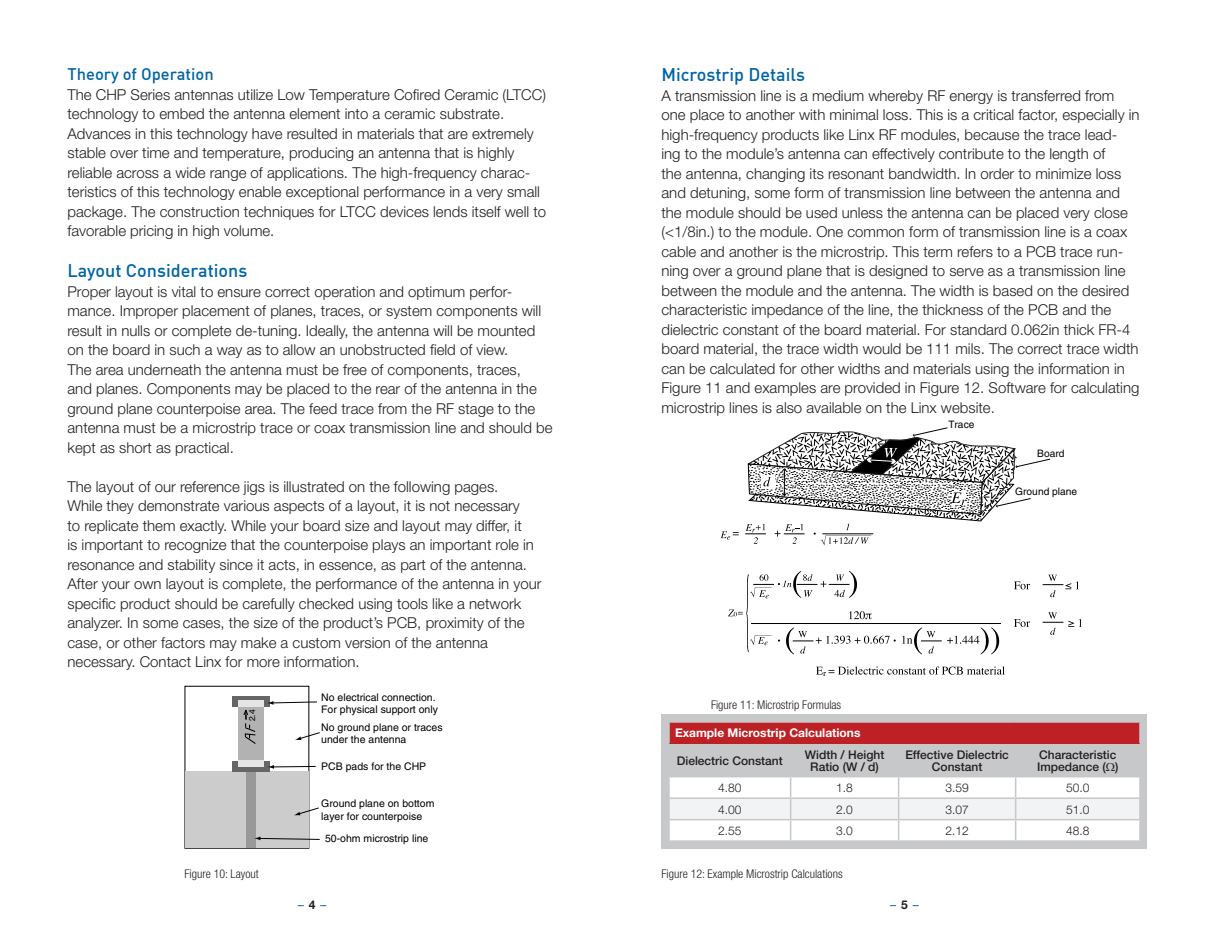
<style>
.page{position:relative;width:1215px;height:945px;background:#fff}
.page>*{position:absolute;margin:0;border:0;box-sizing:border-box;transform-origin:0 0}
.t1{font:500 18px "DIN Offc";color:#0065a4}
.t2{font:500 16.5px "DIN Offc";color:#0065a4}
.t3{font:300 15px/19.5px "Helvetica Neue";color:#231f20}
.t4{font:500 12px/12px "Helvetica Neue";color:#231f20;text-align:center}
.t5{font:300 condensed 12px "Helvetica Neue";color:#231f20}
.t6{font:300 12px "Helvetica Neue";color:#231f20}
.t7{font:700 12px "Helvetica Neue";color:#fff}
.t8{font:12px "Helvetica Neue";color:#0065a4}
.t9{font:10.5px/12.8px "Helvetica";color:#000}
.t10{font:10.2px "Helvetica";color:#000}
.t11{font:8.55px "Helvetica";color:#000}
.s1{font-weight:700;color:#231f20}
</style>
<div class="page">
<div style="left:185px;top:772px;width:123px;height:76px;background:#ccc"></div>
<div style="left:246px;top:771px;width:9px;height:77px;background:#999"></div>
<div style="left:232px;top:761px;width:37px;height:11px;background:#666"></div>
<div style="left:232px;top:696px;width:37px;height:11px;background:#666"></div>
<div style="left:238px;top:707px;width:25px;height:54px;background:#b2b2b2"></div>
<svg style="left:243px;top:709px;width:13px;height:35px"></svg>
<div style="left:238px;top:700px;width:25px;height:7px;background:#e5e5e5"></div>
<div style="left:238px;top:761px;width:25px;height:6px;background:#e5e5e5"></div>
<svg style="left:295px;top:732px;width:25px;height:8px"></svg>
<svg style="left:295px;top:807px;width:24px;height:8px"></svg>
<svg style="left:268px;top:701px;width:49px;height:4px"></svg>
<svg style="left:254px;top:837px;width:66px;height:3px"></svg>
<svg style="left:268px;top:765px;width:48px;height:4px"></svg>
<svg style="left:721px;top:531px;width:18px;height:9px"></svg>
<svg style="left:902px;top:627px;width:97px;height:27px"></svg>
<svg style="left:1014px;top:619px;width:16px;height:8px"></svg>
<svg style="left:1043px;top:612px;width:39px;height:23px"></svg>
<svg style="left:816px;top:666px;width:189px;height:10px"></svg>
<svg style="left:1014px;top:581px;width:16px;height:8px"></svg>
<svg style="left:1043px;top:575px;width:36px;height:22px"></svg>
<hr style="left:751px;top:623px;width:250px;height:1px;background:#000">
<svg style="left:728px;top:571px;width:168px;height:83px"></svg>
<svg style="left:745px;top:427px;width:306px;height:118px"></svg>
<div style="left:662px;top:714px;width:486px;height:135px;background:#c7c8ca"></div>
<div style="left:669px;top:722px;width:471px;height:21px;background:#be2125"></div>
<svg style="left:669px;top:777px;width:471px;height:63px;background:#f7f7f7"></svg>
<hr style="left:1139px;top:820px;width:2px;height:20px;background:#c7c8ca">
<hr style="left:668px;top:721px;width:123px;height:2px;background:#c7c8ca">
<hr style="left:668px;top:723px;width:2px;height:20px;background:#c7c8ca">
<hr style="left:791px;top:721px;width:108px;height:2px;background:#c7c8ca">
<hr style="left:899px;top:721px;width:117px;height:2px;background:#c7c8ca">
<hr style="left:1016px;top:721px;width:125px;height:2px;background:#c7c8ca">
<hr style="left:1139px;top:723px;width:2px;height:20px;background:#c7c8ca">
<p class="t2" style="left:68px;top:64px;width:148px">Theory of Operation</p>
<p class="t3" style="left:68px;top:84px;width:480px">The CHP Series antennas utilize Low Temperature Cofired Ceramic (LTCC) technology to embed the antenna element into a ceramic substrate.<br>Advances in this technology have resulted in materials that are extremely stable over time and temperature, producing an antenna that is highly reliable across a wide range of applications. The high-frequency charac&shy;teristics of this technology enable exceptional performance in a very small package. The construction techniques for LTCC devices lends itself well to favorable pricing in high volume.</p>
<p class="t1" style="left:68px;top:259px;width:182px">Layout Considerations</p>
<p class="t3" style="left:68px;top:281px;width:487px">Proper layout is vital to ensure correct operation and optimum perfor&shy;mance. Improper placement of planes, traces, or system components will result in nulls or complete de-tuning. Ideally, the antenna will be mounted on the board in such a way as to allow an unobstructed field of view.<br>The area underneath the antenna must be free of components, traces,<br>and planes. Components may be placed to the rear of the antenna in the ground plane counterpoise area. The feed trace from the RF stage to the antenna must be a microstrip trace or coax transmission line and should be kept as short as practical.</p>
<p class="t3" style="left:68px;top:476px;width:476px">The layout of our reference jigs is illustrated on the following pages.<br>While they demonstrate various aspects of a layout, it is not necessary<br>to replicate them exactly. While your board size and layout may differ, it<br>is important to recognize that the counterpoise plays an important role in resonance and stability since it acts, in essence, as part of the antenna.<br>After your own layout is complete, the performance of the antenna in your specific product should be carefully checked using tools like a network analyzer. In some cases, the size of the product’s PCB, proximity of the case, or other factors may make a custom version of the antenna necessary. Contact Linx for more information.</p>
<p class="t11" style="left:247px;top:721px;width:13px;rotate:-90deg">2.4</p>
<p class="t9" style="left:321px;top:721px;width:123px">No ground plane or traces under the antenna</p>
<p class="t9" style="left:321px;top:691px;width:118px">No electrical connection.<br>For physical support only</p>
<p class="t9" style="left:321px;top:760px;width:107px">PCB pads for the CHP</p>
<p class="t5" style="left:184px;top:866px;width:76px">Figure 10: Layout</p>
<p class="t9" style="left:321px;top:797px;width:115px">Ground plane on bottom layer for counterpoise</p>
<p class="t9" style="left:325px;top:832px;width:105px">50-ohm microstrip line</p>
<p class="t1" style="left:662px;top:63px;width:145px">Microstrip Details</p>
<p class="t3" style="left:662px;top:85px;width:480px">A transmission line is a medium whereby RF energy is transferred from one place to another with minimal loss. This is a critical factor, especially in high-frequency products like Linx RF modules, because the trace lead&shy;ing to the module’s antenna can effectively contribute to the length of<br>the antenna, changing its resonant bandwidth. In order to minimize loss and detuning, some form of transmission line between the antenna and the module should be used unless the antenna can be placed very close (&lt;1/8in.) to the module. One common form of transmission line is a coax cable and another is the microstrip. This term refers to a PCB trace run&shy;ning over a ground plane that is designed to serve as a transmission line between the module and the antenna. The width is based on the desired characteristic impedance of the line, the thickness of the PCB and the dielectric constant of the board material. For standard 0.062in thick FR-4 board material, the trace width would be 111 mils. The correct trace width can be calculated for other widths and materials using the information in Figure 11 and examples are provided in Figure 12. Software for calculating microstrip lines is also available on the Linx website.</p>
<p class="t10" style="left:948px;top:419px;width:28px">Trace</p>
<p class="t10" style="left:1037px;top:448px;width:29px">Board</p>
<p class="t10" style="left:1015px;top:485px;width:63px">Ground plane</p>
<p class="t5" style="left:711px;top:698px;width:132px">Figure 11: Microstrip Formulas</p>
<p class="t7" style="left:675px;top:726px;width:187px">Example Microstrip Calculations</p>
<p class="t4" style="left:677px;top:754px;width:108px">Dielectric Constant</p>
<p class="t4" style="left:805px;top:748px;width:81px">Width / Height<br>Ratio (W / d)</p>
<p class="t4" style="left:905px;top:748px;width:105px">Effective Dielectric<br>Constant</p>
<p class="t4" style="left:1037px;top:748px;width:83px;text-align:left">Characteristic<br>Impedance ( )</p>
<p class="t6" style="left:718px;top:781px;width:25px">4.80</p>
<p class="t6" style="left:836px;top:781px;width:18px">1.8</p>
<p class="t6" style="left:945px;top:781px;width:25px">3.59</p>
<p class="t6" style="left:1066px;top:781px;width:25px">50.0</p>
<p class="t6" style="left:718px;top:802px;width:25px">4.00</p>
<p class="t6" style="left:836px;top:802px;width:18px">2.0</p>
<p class="t6" style="left:945px;top:802px;width:25px">3.07</p>
<p class="t6" style="left:1066px;top:802px;width:25px">51.0</p>
<p class="t6" style="left:718px;top:824px;width:25px">2.55</p>
<p class="t6" style="left:836px;top:824px;width:18px">3.0</p>
<p class="t6" style="left:945px;top:824px;width:25px">2.12</p>
<p class="t6" style="left:1066px;top:824px;width:25px">48.8</p>
<p class="t5" style="left:662px;top:866px;width:183px">Figure 12: Example Microstrip Calculations</p>
<p class="t8" style="left:298px;top:897px;width:30px">– <span class="s1">4</span> –</p>
<p class="t8" style="left:890px;top:897px;width:30px">– <span class="s1">5</span> –</p>
</div>
